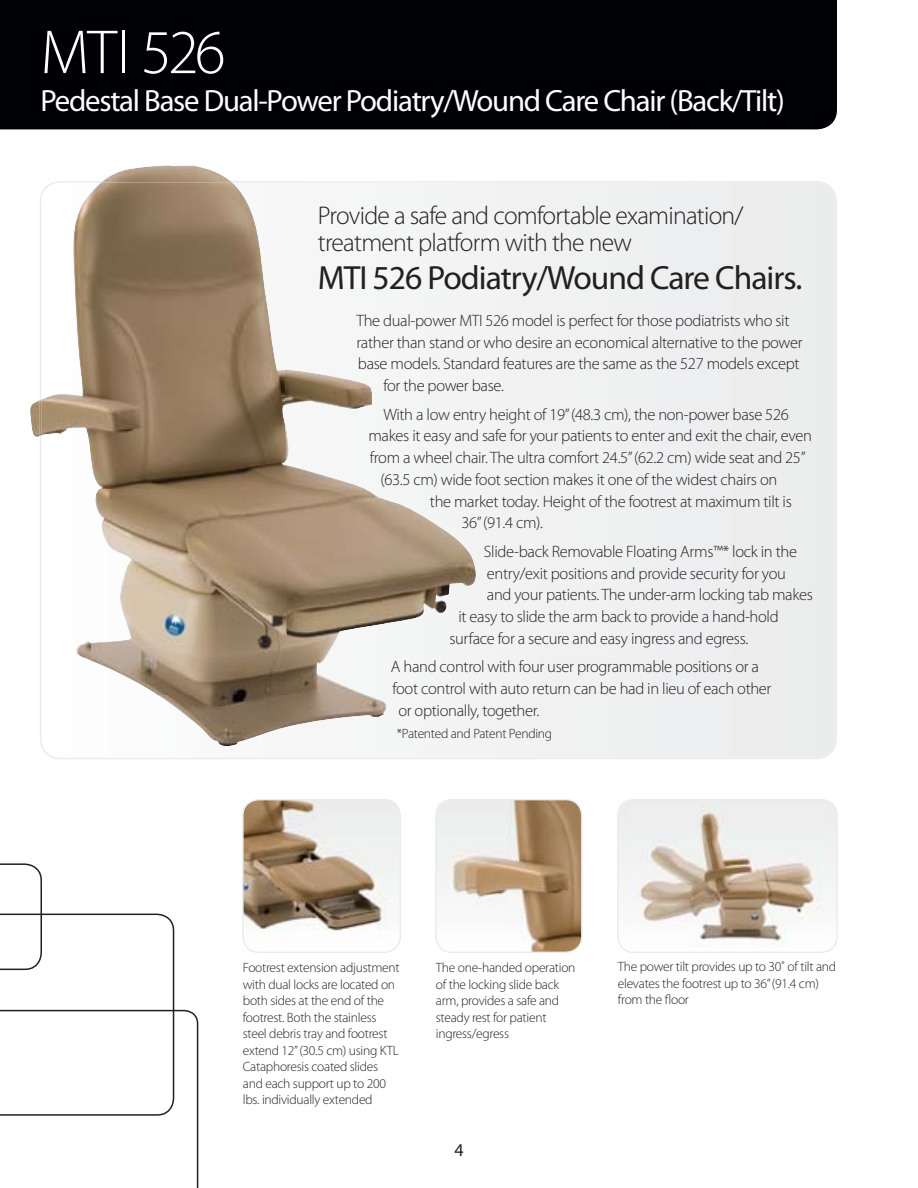
<style>
.page{position:relative;width:918px;height:1188px;background:#fff}
.page>*{position:absolute;margin:0;border:0;box-sizing:border-box;transform-origin:0 0}
.t1{font:300 62.7px "Myriad Pro";letter-spacing:-.045em;color:#fff}
.t2{font:33.6px "Myriad Pro";letter-spacing:-.03em;color:#231f20}
.t3{font:30.75px "Myriad Pro";letter-spacing:-.04em;color:#fff}
.t4{font:300 25.65px/27.3px "Myriad Pro";letter-spacing:-.03em;color:#231f20}
.t5{font:18px "Myriad Pro";color:#231f20}
.t6{font:300 16.5px "Myriad Pro";letter-spacing:-.02em;color:#231f20}
.t7{font:300 13.5px/16.5px "Myriad Pro";letter-spacing:-.02em;color:#231f20}
</style>
<div class="page">
<div style="left:40px;top:181px;width:797px;height:578px;background:#f0f1f1"></div>
<div style="left:0;top:0;width:837px;height:129px;background:#000105"></div>
<img style="left:30px;top:165px;width:200px;height:272px">
<img style="left:41px;top:183px;width:245px;height:308px">
<img style="left:286px;top:336px;width:98px;height:410px">
<img style="left:90px;top:490px;width:196px;height:206px">
<img style="left:383px;top:490px;width:98px;height:154px">
<img style="left:41px;top:593px;width:49px;height:103px">
<img style="left:139px;top:695px;width:147px;height:51px">
<div style="left:383px;top:695px;width:50px;height:51px;background:#f4f5f5"></div>
<img style="left:40px;top:181px;width:192px;height:255px">
<img style="left:436px;top:800px;width:146px;height:152px;border-radius:16px">
<div style="left:435px;top:799px;width:148px;height:154px;border:2px solid #ebecec;border-radius:16px"></div>
<div style="left:618px;top:800px;width:219px;height:152px;background:#f3f4f4;border-radius:16px"></div>
<img style="left:639px;top:804px;width:177px;height:144px">
<div style="left:617px;top:799px;width:221px;height:154px;border:2px solid #ebecec;border-radius:16px"></div>
<img style="left:244px;top:801px;width:148px;height:150px">
<div style="left:242px;top:799px;width:159px;height:154px;border:2px solid #ebecec;border-radius:16px"></div>
<svg style="left:0;top:863px;width:198px;height:325px"></svg>
<h1 class="t1" style="left:40px;top:29px;width:187px">MTI 526</h1>
<h3 class="t3" style="left:40px;top:89px;width:746px">Pedestal Base Dual-Power Podiatry/Wound Care Chair (Back/Tilt)</h3>
<h3 class="t4" style="left:318px;top:205px;width:427px">Provide a safe and comfortable examination/ treatment platform with the new</h3>
<h2 class="t2" style="left:318px;top:265px;width:486px">MTI 526 Podiatry/Wound Care Chairs.</h2>
<p class="t6" style="left:356px;top:314px;width:435px">The dual-power MTI 526 model is perfect for those podiatrists who sit</p>
<p class="t6" style="left:356px;top:336px;width:448px">rather than stand or who desire an economical alternative to the power</p>
<p class="t6" style="left:358px;top:358px;width:443px">base models. Standard features are the same as the 527 models except</p>
<p class="t6" style="left:383px;top:380px;width:122px">for the power base.</p>
<p class="t6" style="left:383px;top:408px;width:407px">With a low entry height of 19” (48.3 cm), the non-power base 526</p>
<p class="t6" style="left:368px;top:430px;width:445px">makes it easy and safe for your patients to enter and exit the chair, even</p>
<p class="t6" style="left:370px;top:452px;width:437px">from a wheel chair. The ultra comfort 24.5” (62.2 cm) wide seat and 25”</p>
<p class="t6" style="left:380px;top:473px;width:398px">(63.5 cm) wide foot section makes it one of the widest chairs on</p>
<p class="t6" style="left:430px;top:495px;width:363px">the market today. Height of the footrest at maximum tilt is</p>
<p class="t6" style="left:461px;top:517px;width:83px">36” (91.4 cm).</p>
<p class="t6" style="left:484px;top:545px;width:315px">Slide-back Removable Floating Arms™* lock in the</p>
<p class="t6" style="left:487px;top:567px;width:301px">entry/exit positions and provide security for you</p>
<p class="t6" style="left:487px;top:589px;width:328px">and your patients. The under-arm locking tab makes</p>
<p class="t6" style="left:458px;top:611px;width:322px">it easy to slide the arm back to provide a hand-hold</p>
<p class="t6" style="left:449px;top:632px;width:300px">surface for a secure and easy ingress and egress.</p>
<p class="t6" style="left:391px;top:661px;width:370px">A hand control with four user programmable positions or a</p>
<p class="t6" style="left:392px;top:683px;width:381px">foot control with auto return can be had in lieu of each other</p>
<p class="t6" style="left:398px;top:704px;width:143px">or optionally, together.</p>
<p class="t7" style="left:397px;top:726px;width:157px">*Patented and Patent Pending</p>
<p class="t7" style="left:243px;top:961px;width:158px">Footrest extension adjustment with dual locks are located on both sides at the end of the footrest. Both the stainless steel debris tray and footrest extend 12” (30.5 cm) using KTL<br>Cataphoresis coated slides and each support up to 200 lbs. individually extended</p>
<p class="t7" style="left:436px;top:961px;width:141px">The one-handed operation of the locking slide back arm, provides a safe and steady rest for patient ingress/egress</p>
<p class="t7" style="left:618px;top:960px;width:220px">The power tilt provides up to 30˚ of tilt and elevates the footrest up to 36” (91.4 cm) from the floor</p>
<p class="t5" style="left:454px;top:1143px;width:11px">4</p>
</div>
